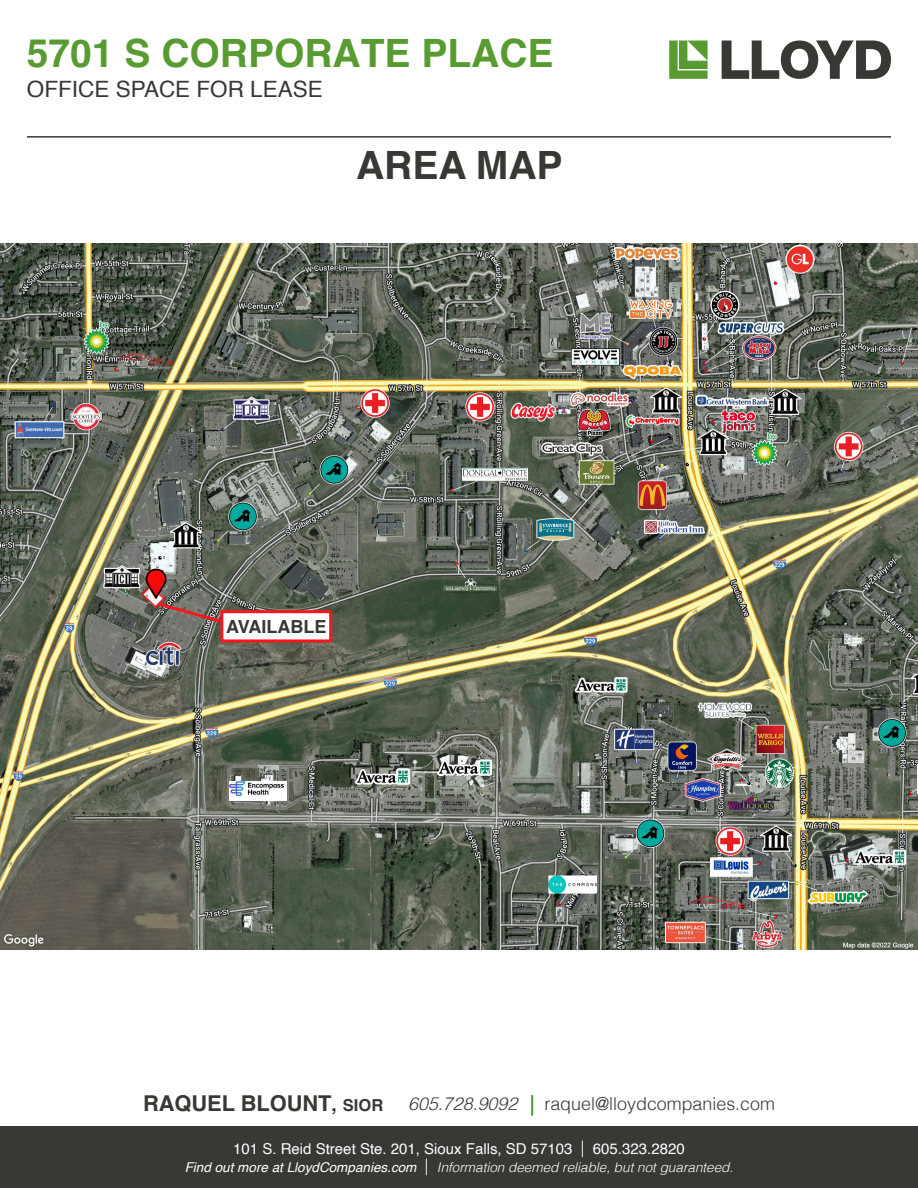
<style>
.page{position:relative;width:918px;height:1188px;background:#fff}
.page>*{position:absolute;margin:0;border:0;box-sizing:border-box;transform-origin:0 0}
.t1{font:700 39px "Helvetica";color:#589b31}
.t2{font:700 39px "Helvetica";color:#383935}
.t3{font:22.5px "Helvetica";color:#383935}
.t4{font:700 21.75px "Helvetica";color:#383935}
.t5{font:700 18px "Helvetica";color:#383935}
.t6{font:300 17.85px "Helvetica";color:#383935}
.t7{font:15px "Helvetica";color:#fff}
.t8{font:italic 300 13.5px "Helvetica";color:#fff}
.s1{font-style:inherit}
.s2{font-size:19.5px}
.s3{font-size:16.5px}
.s4{font-style:italic}
.s5{font-style:italic;color:#589b31}
.s6{font-weight:300;font-size:16.5px}
.s7{font-weight:400}
.s8{font-style:normal;font-size:16.5px}
</style>
<div class="page">
<svg style="left:669px;top:41px;width:39px;height:38px"></svg>
<svg style="left:722px;top:40px;width:169px;height:39px"></svg>
<hr style="left:27px;top:136px;width:864px;height:2px;background:#383935">
<div style="left:0;top:1126px;width:918px;height:62px;background:#383935"></div>
<img style="left:0;top:243px;width:918px;height:707px">
<div style="left:220px;top:610px;width:112px;height:32px;background:#fff;border:3px solid #ff161c"></div>
<svg style="left:140px;top:586px;width:84px;height:39px;background:#806964"></svg>
<img style="left:437px;top:760px;width:54px;height:16px">
<img style="left:355px;top:768px;width:54px;height:16px">
<div style="left:230px;top:781px;width:57px;height:20px;background:#fff"></div>
<img style="left:230px;top:781px;width:54px;height:15px">
<p class="t1" style="left:27px;top:29px;width:528px">5701 S <span class="s1">CORPORATE</span> PLACE</p>
<p class="t3" style="left:27px;top:72px;width:297px">OFFICE SPACE FOR LEASE</p>
<p class="t2" style="left:356px;top:141px;width:208px">AREA MAP</p>
<p class="t5" style="left:226px;top:616px;width:102px">AVAILABLE</p>
<p class="t4" style="left:143px;top:1090px;width:242px">RAQUEL BLOUNT<span class="s2">,</span> <span class="s3">SIOR</span></p>
<p class="t6" style="left:408px;top:1089px;width:368px"><span class="s4">605.728.9092</span> <span class="s5">|</span> raquel@lloydcompanies.com</p>
<p class="t7" style="left:233px;top:1137px;width:453px">101 S. Reid Street Ste. 201, Sioux Falls, SD 57103 <span class="s6">|</span> 605.323.2820</p>
<p class="t8" style="left:185px;top:1156px;width:550px"><span class="s7">Find out more at LloydCompanies.com</span> <span class="s8">|</span> Information deemed reliable, but not guaranteed.</p>
</div>
